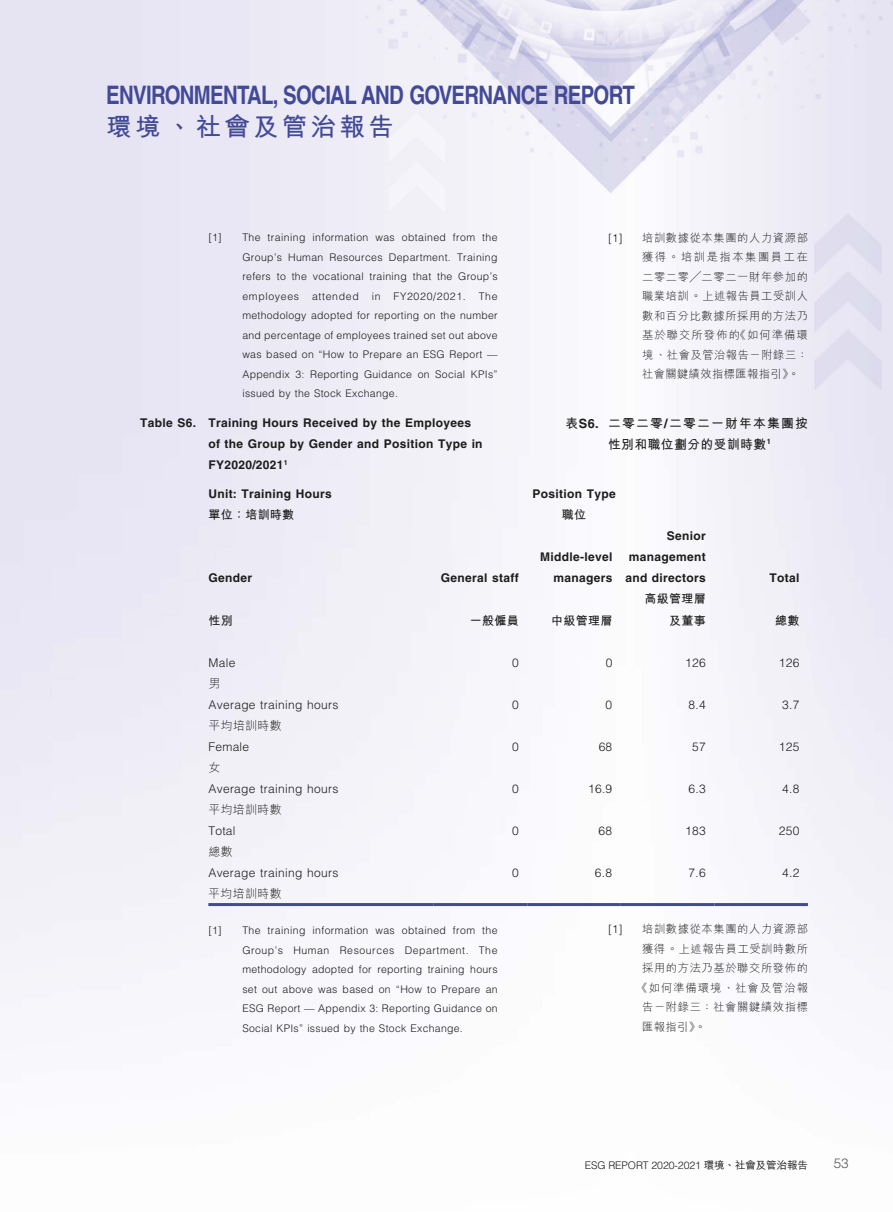
<style>
.page{position:relative;width:893px;height:1212px;background:#fff}
.page>*{position:absolute;margin:0;border:0;box-sizing:border-box;transform-origin:0 0}
.t1{font:700 25.5px "Helvetica LT Std";letter-spacing:-.035em;color:#424a98;scale:.8 1}
.t2{font:700 25.5px "M Hei HK";letter-spacing:.125em;color:#424a98}
.t3{font:300 13.5px "Helvetica LT Std";color:#575756}
.t4{font:700 12.75px/21px "M Hei HK";letter-spacing:.1em;color:#1c1c1b;text-align:center}
.t5{font:700 12px/21px "Helvetica LT Std";letter-spacing:.025em;color:#1c1c1b;text-align:right}
.t6{font:300 12px "Helvetica LT Std";letter-spacing:.025em;color:#1c1c1b}
.t7{font:700 12px/21px "M Hei HK";letter-spacing:.025em;color:#1c1c1b;text-align:right}
.t8{font:300 12px "M Hei HK";letter-spacing:.025em;color:#1c1c1b}
.t9{font:300 11.25px/19.5px "M Hei HK";letter-spacing:.055em;color:#1c1c1b;text-align:justify}
.t10{font:300 11.25px "M Hei HK";letter-spacing:.09em;color:#1c1c1b}
.t11{font:300 11.25px "Helvetica LT Std";color:#1c1c1b}
.t12{font:300 10.5px/19.5px "Helvetica LT Std";letter-spacing:.025em;color:#1c1c1b;text-align:justify}
.t13{font:300 10.5px "Helvetica LT Std";letter-spacing:-.01em;color:#1c1c1b}
.s1{font-family:"Helvetica LT Std"}
.s2{font-family:"M Hei HK";font-weight:500}
</style>
<div class="page">
<hr style="left:208px;top:903px;width:226px;height:3px;background:#424a98">
<hr style="left:434px;top:903px;width:93px;height:3px;background:#424a98">
<hr style="left:527px;top:903px;width:94px;height:3px;background:#424a98">
<hr style="left:621px;top:903px;width:93px;height:3px;background:#424a98">
<hr style="left:714px;top:903px;width:94px;height:3px;background:#424a98">
<h1 class="t1" style="left:106px;top:80px;width:662px">ENVIRONMENTAL, SOCIAL AND GOVERNANCE REPORT</h1>
<h1 class="t2" style="left:106px;top:108px;width:289px">環境、社會及管治報告</h1>
<p class="t12" style="left:208px;top:228px;width:15px">[1]</p>
<p class="t12" style="left:242px;top:228px;width:257px">The training information was obtained from the Group’s Human Resources Department. Training refers to the vocational training that the Group’s employees attended in FY2020/2021. The methodology adopted for reporting on the number and percentage of employees trained set out above was based on “How to Prepare an ESG Report — Appendix 3: Reporting Guidance on Social KPIs” issued by the Stock Exchange.</p>
<p class="t5" style="left:208px;top:412px;width:276px;text-align:left;text-indent:-68px">Table S6. Training Hours Received by the Employees of the Group by Gender and Position Type in<br>FY2020/2021<sup>1</sup></p>
<p class="t5" style="left:208px;top:484px;width:125px">Unit: Training Hours</p>
<p class="t7" style="left:208px;top:504px;width:87px">單位：培訓時數</p>
<p class="t5" style="left:208px;top:568px;width:45px">Gender</p>
<p class="t5" style="left:441px;top:568px;width:79px">General staff</p>
<p class="t11" style="left:608px;top:231px;width:16px">[1]</p>
<p class="t9" style="left:642px;top:228px;width:167px">培訓數據從本集團的人力資源部獲得。培訓是指本集團員工在二零二零╱二零二一財年參加的職業培訓。上述報告員工受訓人數和百分比數據所採用的方法乃基於聯交所發佈的《如何準備環境、社會及管治報告－附錄三：社會關鍵績效指標匯報指引》。</p>
<p class="t4" style="left:566px;top:411px;width:244px">表<span class="s1">S6.</span> 二零二零<span class="s1">/</span>二零二一財年本集團按性別和職位劃分的受訓時數<sup>1</sup></p>
<p class="t5" style="left:532px;top:484px;width:85px">Position Type</p>
<p class="t7" style="left:562px;top:504px;width:26px">職位</p>
<p class="t5" style="left:540px;top:547px;width:74px">Middle-level managers</p>
<p class="t5" style="left:625px;top:526px;width:82px">Senior management and directors</p>
<p class="t5" style="left:769px;top:568px;width:31px">Total</p>
<p class="t7" style="left:208px;top:609px;width:26px">性別</p>
<p class="t7" style="left:470px;top:609px;width:50px">一般僱員</p>
<p class="t7" style="left:551px;top:609px;width:63px">中級管理層</p>
<p class="t7" style="left:645px;top:588px;width:63px">高級管理層及董事</p>
<p class="t7" style="left:775px;top:609px;width:26px">總數</p>
<p class="t6" style="left:208px;top:655px;width:28px">Male</p>
<p class="t6" style="left:512px;top:655px;width:8px">0</p>
<p class="t6" style="left:606px;top:655px;width:8px">0</p>
<p class="t6" style="left:685px;top:655px;width:22px">126</p>
<p class="t6" style="left:779px;top:655px;width:22px">126</p>
<p class="t8" style="left:208px;top:675px;width:13px">男</p>
<p class="t6" style="left:208px;top:697px;width:132px">Average training hours</p>
<p class="t6" style="left:512px;top:697px;width:8px">0</p>
<p class="t6" style="left:606px;top:697px;width:8px">0</p>
<p class="t6" style="left:689px;top:697px;width:19px">8.4</p>
<p class="t6" style="left:782px;top:697px;width:19px">3.7</p>
<p class="t8" style="left:208px;top:717px;width:75px">平均培訓時數</p>
<p class="t6" style="left:208px;top:739px;width:42px">Female</p>
<p class="t6" style="left:512px;top:739px;width:8px">0</p>
<p class="t6" style="left:599px;top:739px;width:15px">68</p>
<p class="t6" style="left:692px;top:739px;width:15px">57</p>
<p class="t6" style="left:779px;top:739px;width:22px">125</p>
<p class="t8" style="left:208px;top:759px;width:13px">女</p>
<p class="t6" style="left:208px;top:781px;width:132px">Average training hours</p>
<p class="t6" style="left:512px;top:781px;width:8px">0</p>
<p class="t6" style="left:588px;top:781px;width:26px">16.9</p>
<p class="t6" style="left:688px;top:781px;width:19px">6.3</p>
<p class="t6" style="left:782px;top:781px;width:19px">4.8</p>
<p class="t8" style="left:208px;top:801px;width:75px">平均培訓時數</p>
<p class="t6" style="left:208px;top:823px;width:29px">Total</p>
<p class="t6" style="left:512px;top:823px;width:8px">0</p>
<p class="t6" style="left:599px;top:823px;width:15px">68</p>
<p class="t6" style="left:685px;top:823px;width:22px">183</p>
<p class="t6" style="left:779px;top:823px;width:22px">250</p>
<p class="t8" style="left:208px;top:843px;width:26px">總數</p>
<p class="t6" style="left:208px;top:865px;width:132px">Average training hours</p>
<p class="t6" style="left:512px;top:865px;width:8px">0</p>
<p class="t6" style="left:595px;top:865px;width:19px">6.8</p>
<p class="t6" style="left:688px;top:865px;width:19px">7.6</p>
<p class="t6" style="left:782px;top:865px;width:19px">4.2</p>
<p class="t8" style="left:208px;top:885px;width:75px">平均培訓時數</p>
<p class="t12" style="left:208px;top:920px;width:15px">[1]</p>
<p class="t12" style="left:242px;top:920px;width:257px">The training information was obtained from the Group’s Human Resources Department. The methodology adopted for reporting training hours set out above was based on “How to Prepare an ESG Report — Appendix 3: Reporting Guidance on Social KPIs” issued by the Stock Exchange.</p>
<p class="t11" style="left:608px;top:922px;width:16px">[1]</p>
<p class="t9" style="left:642px;top:919px;width:167px">培訓數據從本集團的人力資源部</p>
<p class="t9" style="left:642px;top:939px;width:167px">獲得。上述報告員工受訓時數所</p>
<p class="t9" style="left:642px;top:958px;width:167px">採用的方法乃基於聯交所發佈的</p>
<p class="t10" style="left:636px;top:980px;width:173px">《如何準備環境、社會及管治報</p>
<p class="t9" style="left:642px;top:997px;width:167px">告－附錄三：社會關鍵績效指標</p>
<p class="t9" style="left:642px;top:1017px;width:65px">匯報指引》。</p>
<p class="t13" style="left:585px;top:1158px;width:225px">ESG REPORT 2020-2021 <span class="s2">環境、社會及管治報告</span></p>
<p class="t3" style="left:834px;top:1155px;width:16px">53</p>
</div>
